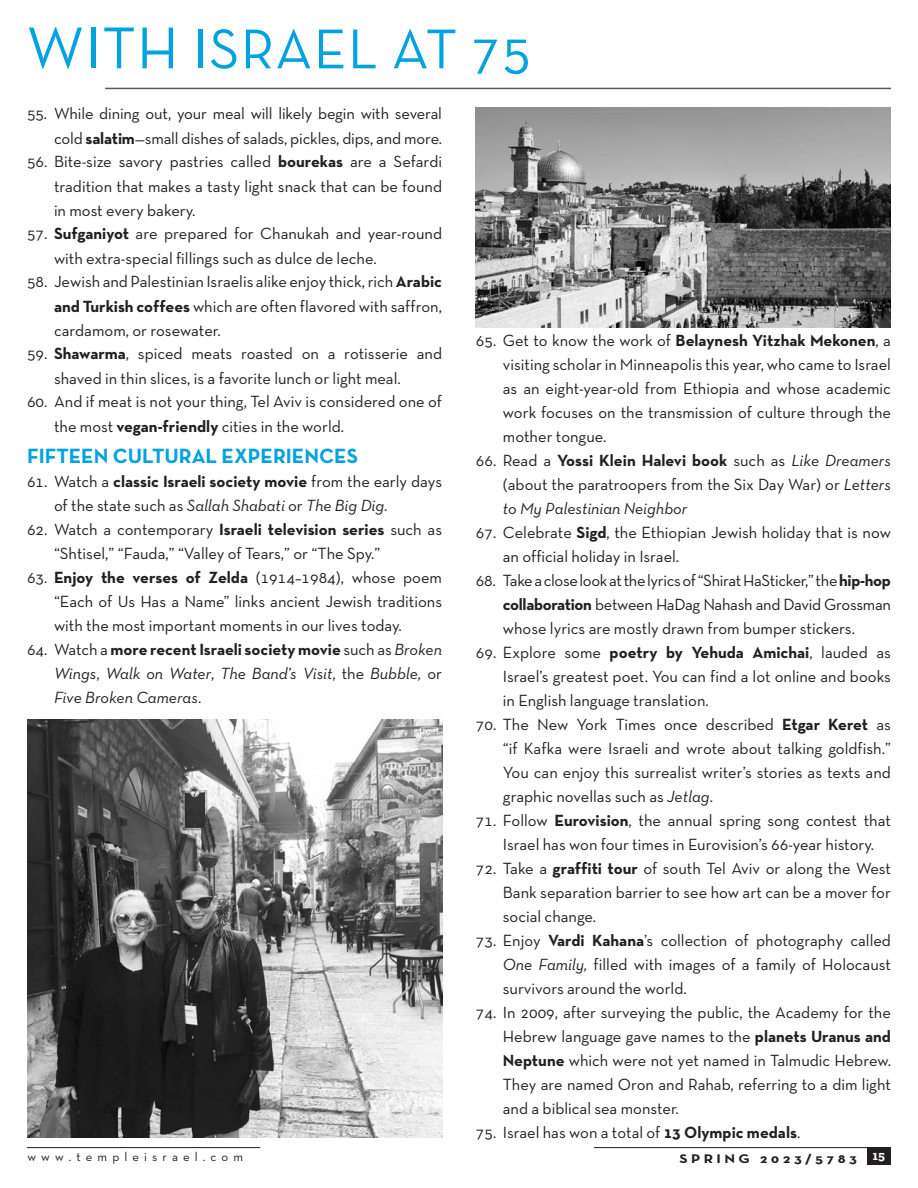
<style>
.page{position:relative;width:918px;height:1188px;background:#fff}
.page>*{position:absolute;margin:0;border:0;box-sizing:border-box;transform-origin:0 0}
.t1{font:57px "Neutra Text TF";letter-spacing:.02em;color:#00a2df}
.Event_Title{font:700 21px "Neutra Text TF";color:#00a2df}
.t2{font:16.5px/24px "Neutra Text TF";color:#231f20;text-align:justify}
.t3{font:italic 16.5px/24px "Neutra Text TF";color:#231f20;text-align:justify}
.t4{font:12.75px "Neutra Text TF";letter-spacing:.4em;color:#231f20}
.t5{font:700 12.75px "Neutra Text TF";letter-spacing:.225em;color:#231f20;scale:1.2 1}
.s1{font-size:60px}
.s2{font-weight:700}
.s3{font-style:italic}
.s4{font-style:normal}
.s5{font-weight:700;font-style:normal}
</style>
<div class="page">
<hr style="left:105px;top:88px;width:786px;height:1px;background:#57585a">
<img style="left:27px;top:719px;width:415px;height:418px">
<img style="left:476px;top:108px;width:415px;height:219px">
<div style="left:867px;top:1148px;width:24px;height:17px;background:#231f20"></div>
<hr style="left:594px;top:1147px;width:273px;height:1px;background:#231f20">
<hr style="left:27px;top:1147px;width:233px;height:1px;background:#231f20">
<p class="t1" style="left:27px;top:14px;width:506px"><span class="s1">WITH</span> ISRAEL AT 75</p>
<p class="t2" style="left:27px;top:102px;width:417px;text-align:right">55. While dining out, your meal will likely begin with several cold <span class="s2">salatim</span>—small dishes of salads, pickles, dips, and more.</p>
<p class="t2" style="left:54px;top:150px;width:390px;text-indent:-27px">56. Bite-size savory pastries called <span class="s2">bourekas</span> are a Sefardi tradition that makes a tasty light snack that can be found in most every bakery.</p>
<p class="t2" style="left:54px;top:222px;width:390px;text-indent:-27px">57. <span class="s2">Sufganiyot</span> are prepared for Chanukah and year-round with extra-special fillings such as dulce de leche.</p>
<p class="t2" style="left:54px;top:270px;width:390px;text-indent:-27px">58. Jewish and Palestinian Israelis alike enjoy thick, rich <span class="s2">Arabic and Turkish coffees</span> which are often flavored with saffron, cardamom, or rosewater.</p>
<p class="t2" style="left:54px;top:342px;width:390px;text-indent:-27px">59. <span class="s2">Shawarma</span>, spiced meats roasted on a rotisserie and shaved in thin slices, is a favorite lunch or light meal.</p>
<p class="t2" style="left:54px;top:390px;width:390px;text-indent:-27px">60. And if meat is not your thing, Tel Aviv is considered one of the most <span class="s2">vegan-friendly</span> cities in the world.</p>
<p class="Event_Title" style="left:27px;top:443px;width:333px">FIFTEEN CULTURAL EXPERIENCES</p>
<p class="t2" style="left:54px;top:470px;width:390px;text-indent:-27px">61. Watch a <span class="s2">classic Israeli society movie</span> from the early days of the state such as <span class="s3">Sallah Shabati</span> or <span class="s3">The Big Dig</span>.</p>
<p class="t2" style="left:54px;top:518px;width:390px;text-indent:-27px">62. Watch a contemporary <span class="s2">Israeli television series</span> such as “Shtisel,” “Fauda,” “Valley of Tears,” or “The Spy.”</p>
<p class="t2" style="left:54px;top:566px;width:390px;text-indent:-27px">63. <span class="s2">Enjoy the verses of Zelda</span> (1914–1984), whose poem “Each of Us Has a Name” links ancient Jewish traditions with the most important moments in our lives today.</p>
<p class="t3" style="left:54px;top:638px;width:390px;text-indent:-27px"><span class="s4">64. Watch a</span> <span class="s5">more recent Israeli society movie</span> <span class="s4">such as</span> Broken Wings<span class="s4">,</span> Walk on Water<span class="s4">,</span> The Band’s Visit<span class="s4">, the</span> Bubble, <span class="s4">or </span>Five Broken Cameras<span class="s4">.</span></p>
<p class="t2" style="left:503px;top:328px;width:390px;text-indent:-27px">65. Get to know the work of <span class="s2">Belaynesh Yitzhak Mekonen</span>, a visiting scholar in Minneapolis this year, who came to Israel as an eight-year-old from Ethiopia and whose academic work focuses on the transmission of culture through the mother tongue.</p>
<p class="t2" style="left:503px;top:448px;width:390px;text-indent:-27px">66. Read a <span class="s2">Yossi Klein Halevi book</span> such as <span class="s3">Like Dreamers </span>(about the paratroopers from the Six Day War) or <span class="s3">Letters to My Palestinian Neighbor</span></p>
<p class="t2" style="left:503px;top:520px;width:390px;text-indent:-27px">67. Celebrate <span class="s2">Sigd</span>, the Ethiopian Jewish holiday that is now an official holiday in Israel.</p>
<p class="t2" style="left:503px;top:568px;width:390px;text-indent:-27px">68. Take a close look at the lyrics of “Shirat HaSticker,” the <span class="s2">hip-hop collaboration</span> between HaDag Nahash and David Grossman whose lyrics are mostly drawn from bumper stickers.</p>
<p class="t2" style="left:503px;top:640px;width:390px;text-indent:-27px">69. Explore some <span class="s2">poetry by Yehuda Amichai</span>, lauded as Israel’s greatest poet. You can find a lot online and books in English language translation.</p>
<p class="t2" style="left:503px;top:712px;width:390px;text-indent:-27px">70. The New York Times once described <span class="s2">Etgar Keret</span> as “if Kafka were Israeli and wrote about talking goldfish.” You can enjoy this surrealist writer’s stories as texts and graphic novellas such as <span class="s3">Jetlag</span>.</p>
<p class="t2" style="left:503px;top:808px;width:390px;text-indent:-27px">71. Follow <span class="s2">Eurovision</span>, the annual spring song contest that<br>Israel has won four times in Eurovision’s 66-year history.</p>
<p class="t2" style="left:503px;top:856px;width:390px;text-indent:-27px">72. Take a <span class="s2">graffiti tour</span> of south Tel Aviv or along the West Bank separation barrier to see how art can be a mover for social change.</p>
<p class="t2" style="left:503px;top:928px;width:390px;text-indent:-27px">73. Enjoy <span class="s2">Vardi Kahana</span>’s collection of photography called <span class="s3">One Family,</span> filled with images of a family of Holocaust survivors around the world.</p>
<p class="t2" style="left:503px;top:1000px;width:390px;text-indent:-27px">74. In 2009, after surveying the public, the Academy for the Hebrew language gave names to the <span class="s2">planets Uranus and Neptune</span> which were not yet named in Talmudic Hebrew.<br>They are named Oron and Rahab, referring to a dim light and a biblical sea monster.</p>
<p class="t2" style="left:476px;top:1120px;width:326px">75. Israel has won a total of <span class="s2">13 Olympic medals</span>.</p>
<p class="t4" style="left:27px;top:1149px;width:217px">www.templeisrael.com</p>
<p class="t5" style="left:679px;top:1150px;width:173px">SPRING 2023/5783 <sup>15</sup></p>
</div>
